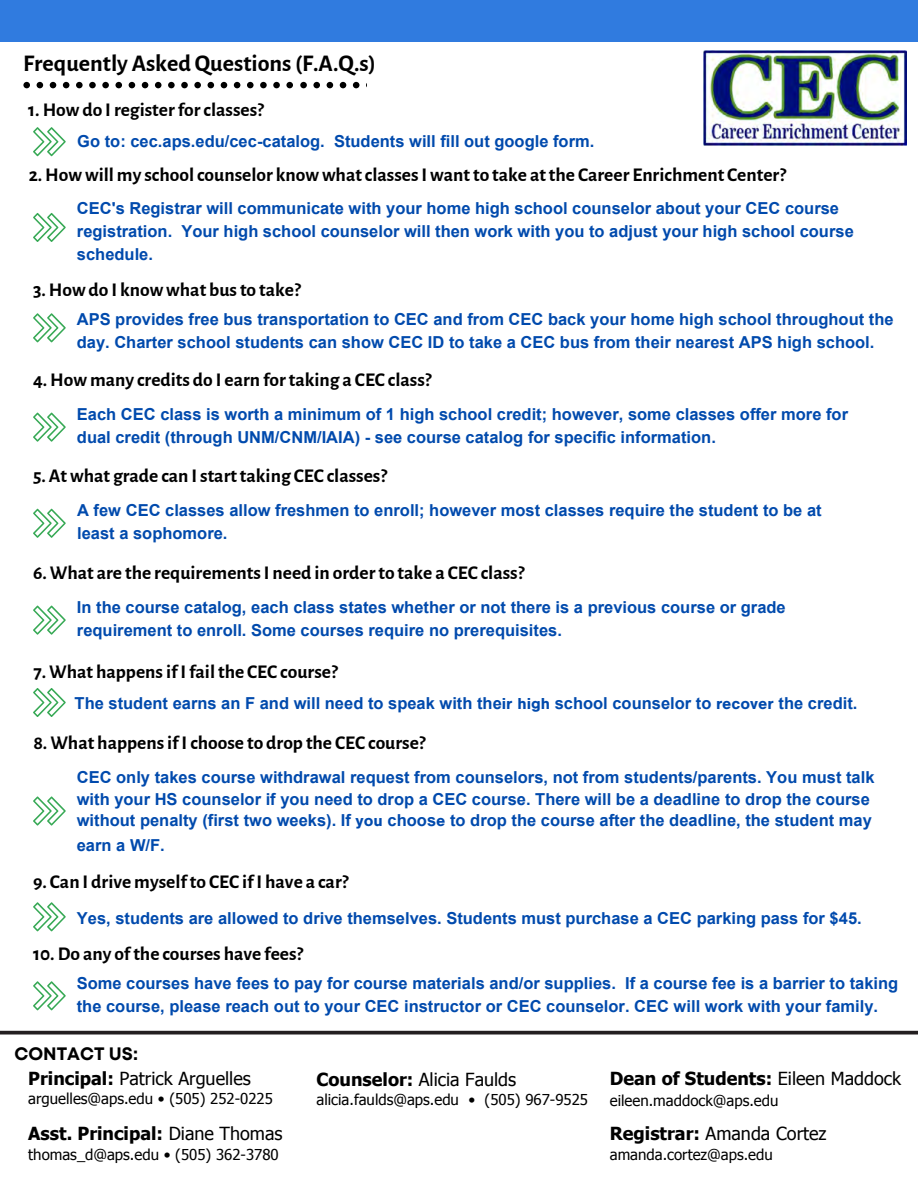
<style>
.page{position:relative;width:918px;height:1188px;background:#fff}
.page>*{position:absolute;margin:0;border:0;box-sizing:border-box;transform-origin:0 0}
.t1{font:700 24px "Alegreya Sans";color:#000}
.t2{font:700 19.5px "Alegreya Sans";color:#000}
.t3{font:18px "Tahoma";color:#000}
.t4{font:700 18px "Tahoma";color:#000}
.t5{font:700 18px "Mont";color:#000}
.t6{font:700 16.5px/22.8px "Arial";color:#004aad}
.t7{font:15px "Tahoma";color:#000}
.s1{font-family:"Nimbus San"}
.s2{font-weight:700}
.s3{font-weight:400}
</style>
<div class="page">
<svg style="left:23px;top:82px;width:270px;height:6px"></svg>
<svg style="left:300px;top:82px;width:60px;height:6px"></svg>
<svg style="left:0;top:1031px;width:918px;height:4px;background:#3e3a3b"></svg>
<div style="left:0;top:0;width:918px;height:42px;background:#307bdf"></div>
<svg style="left:33px;top:127px;width:33px;height:29px"></svg>
<svg style="left:33px;top:213px;width:33px;height:29px"></svg>
<svg style="left:33px;top:313px;width:33px;height:29px"></svg>
<svg style="left:33px;top:413px;width:33px;height:29px"></svg>
<svg style="left:33px;top:509px;width:33px;height:29px"></svg>
<svg style="left:33px;top:606px;width:33px;height:29px"></svg>
<svg style="left:33px;top:688px;width:33px;height:29px"></svg>
<svg style="left:33px;top:796px;width:33px;height:30px"></svg>
<svg style="left:33px;top:902px;width:33px;height:29px"></svg>
<svg style="left:33px;top:981px;width:33px;height:29px"></svg>
<img style="left:703px;top:51px;width:204px;height:94px">
<p class="t1" style="left:23px;top:52px;width:354px">Frequently Asked Questions (F.A.Q.s)</p>
<p class="t2" style="left:28px;top:100px;width:237px">1. How do I register for classes?</p>
<p class="t6" style="left:77px;top:131px;width:519px">Go to: cec.aps.edu/cec-catalog. Students will fill out google form.</p>
<p class="t2" style="left:29px;top:166px;width:759px">2. How will my school counselor know what classes I want to take at the Career Enrichment Center?</p>
<p class="t6" style="left:77px;top:197px;width:778px">CEC's Registrar will communicate with your home high school counselor about your CEC course registration. Your high school counselor will then work with you to adjust your high school course schedule.</p>
<p class="t2" style="left:33px;top:281px;width:269px">3. How do I know what bus to take?</p>
<p class="t6" style="left:77px;top:309px;width:818px">APS provides free bus transportation to CEC and from CEC back your home high school throughout the day. Charter school students can show CEC ID to take a CEC bus from their nearest APS high school.</p>
<p class="t2" style="left:33px;top:371px;width:400px">4. How many credits do I earn for taking a CEC class?</p>
<p class="t6" style="left:77px;top:403px;width:773px">Each CEC class is worth a minimum of 1 high school credit; however, some classes offer more for dual credit (through UNM/CNM/IAIA) - see course catalog for specific information.</p>
<p class="t2" style="left:33px;top:467px;width:355px">5. At what grade can I start taking CEC classes?</p>
<p class="t6" style="left:77px;top:500px;width:746px">A few CEC classes allow freshmen to enroll; however most classes require the student to be at least a sophomore.</p>
<p class="t2" style="left:33px;top:563px;width:493px">6. What are the requirements I need in order to take a CEC class?</p>
<p class="t6" style="left:77px;top:596px;width:710px">In the course catalog, each class states whether or not there is a previous course or grade requirement to enroll. Some courses require no prerequisites.</p>
<p class="t2" style="left:33px;top:662px;width:306px">7. What happens if I fail the CEC course?</p>
<p class="t6" style="left:75px;top:692px;width:784px">The student earns an F and will need to speak with the<span class="s1">ir high</span> school counselor to <span class="s1">recover</span> the credit.</p>
<p class="t2" style="left:33px;top:733px;width:394px">8. What happens if I choose to drop the CEC course?</p>
<p class="t6" style="left:77px;top:766px;width:799px">CEC only takes course withdrawal request from counselors, not from students/parents. You must talk with your HS counselor if you need to drop a CEC course. There will be a deadline to drop the course</p>
<p class="t6" style="left:77px;top:809px;width:797px;line-height:24.9px">without penalty (first two weeks). If <span class="s1">you</span> choos<span class="s1">e</span> to drop the course after the deadline, the student may earn a W/F.</p>
<p class="t2" style="left:33px;top:872px;width:317px">9. Can I drive myself to CEC if I have a car?</p>
<p class="t6" style="left:77px;top:907px;width:786px">Yes, students are allowed to drive themselves. Students must purchase a CEC parking pass for $45.</p>
<p class="t2" style="left:33px;top:944px;width:272px">10. Do any of the courses have fees?</p>
<p class="t6" style="left:77px;top:972px;width:823px">Some courses have fees to pay for course materials and/or supplies. If a course fee is a barrier to taking the course, please reach out to your CEC instructor or CEC counselor. CEC will work with your family.</p>
<p class="t5" style="left:15px;top:1047px;width:125px">CONTACT US:</p>
<p class="t3" style="left:28px;top:1067px;width:224px"><span class="s2">Principal:</span> Patrick Arguelles</p>
<p class="t7" style="left:28px;top:1089px;width:246px">arguelles@aps.edu • (505) 252-0225</p>
<p class="t4" style="left:28px;top:1121px;width:256px">Asst. Principal: <span class="s3">Diane Thomas</span></p>
<p class="t7" style="left:28px;top:1144px;width:252px">thomas_d@aps.edu • (505) 362-3780</p>
<p class="t3" style="left:316px;top:1067px;width:201px"><span class="s2">Counselor:</span> Alicia Faulds</p>
<p class="t7" style="left:316px;top:1090px;width:273px">alicia.faulds@aps.edu • (505) 967-9525</p>
<p class="t4" style="left:610px;top:1066px;width:293px">Dean of Students: <span class="s3">Eileen Maddock</span></p>
<p class="t7" style="left:610px;top:1090px;width:170px">eileen.maddock@aps.edu</p>
<p class="t3" style="left:610px;top:1122px;width:218px"><span class="s2">Registrar:</span> Amanda Cortez</p>
<p class="t7" style="left:610px;top:1144px;width:165px">amanda.cortez@aps.edu</p>
</div>
